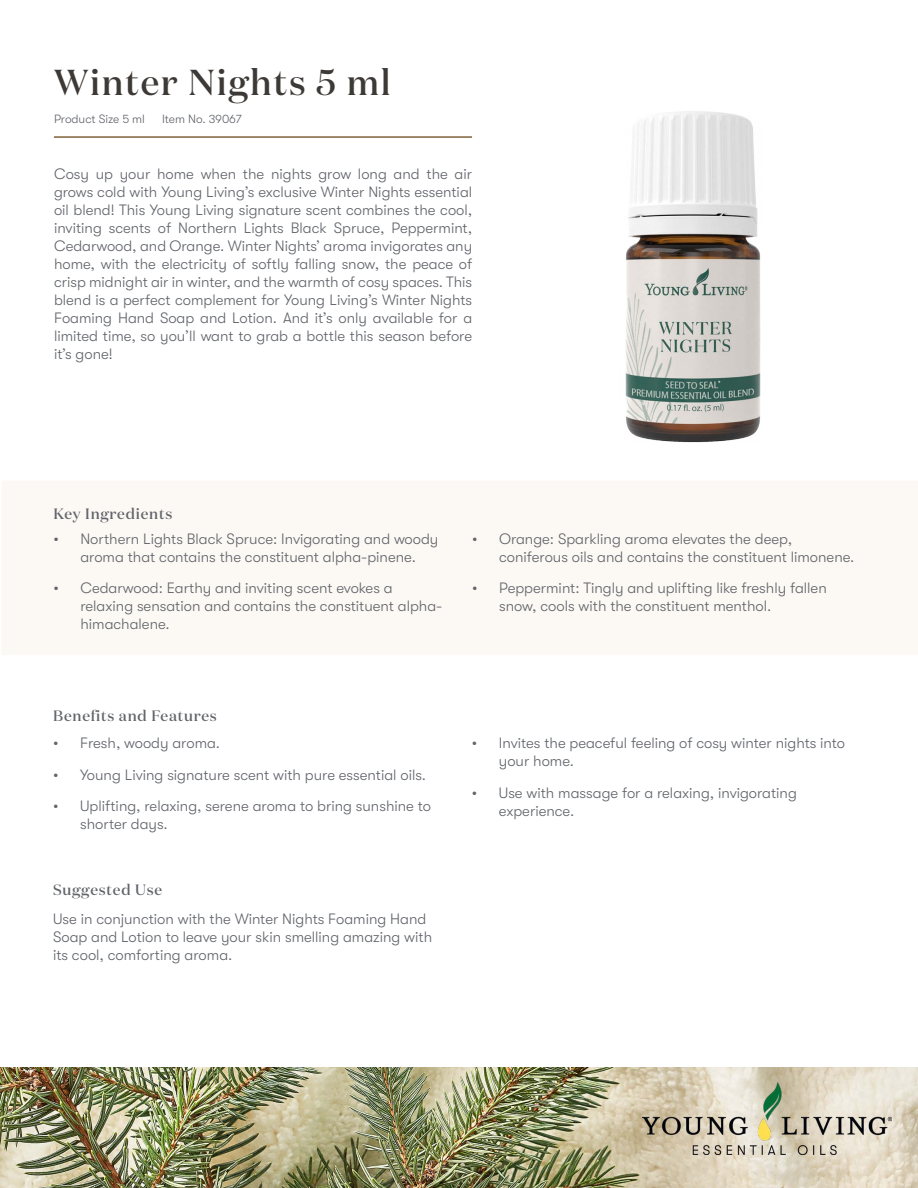
<style>
.page{position:relative;width:918px;height:1188px;background:#fff}
.page>*{position:absolute;margin:0;border:0;box-sizing:border-box;transform-origin:0 0}
.t1{font:500 36px "Domaine Display";letter-spacing:.05em;color:#3d3936}
.t2{font:300 15px/18px "GT Walsheim Pro";color:#61646a}
.t3{font:500 15px "Domaine Display";letter-spacing:.05em;color:#61646a}
.t4{font:300 12px "GT Walsheim Pro";color:#61646a}
</style>
<div class="page">
<div style="left:2px;top:481px;width:916px;height:174px;background:#fcf8f4"></div>
<img style="left:0;top:1067px;width:918px;height:121px">
<img style="left:484px;top:111px;width:418px;height:375px">
<img style="left:642px;top:1083px;width:249px;height:72px">
<hr style="left:54px;top:136px;width:418px;height:2px;background:#80623b">
<h1 class="t1" style="left:54px;top:60px;width:338px">Winter Nights 5 ml</h1>
<p class="t4" style="left:54px;top:112px;width:92px">Product Size 5 ml</p>
<p class="t4" style="left:162px;top:112px;width:81px">Item No. 39067</p>
<p class="t2" style="left:54px;top:165px;width:420px;text-align:justify">Cosy up your home when the nights grow long and the air grows cold with Young Living’s exclusive Winter Nights essential oil blend! This Young Living signature scent combines the cool, inviting scents of Northern Lights Black Spruce, Peppermint, Cedarwood, and Orange. Winter Nights’ aroma invigorates any home, with the electricity of softly falling snow, the peace of crisp midnight air in winter, and the warmth of cosy spaces. This blend is a perfect complement for Young Living’s Winter Nights Foaming Hand Soap and Lotion. And it’s only available for a limited time, so you’ll want to grab a bottle this season before it’s gone!</p>
<p class="t3" style="left:53px;top:504px;width:120px">Key Ingredients</p>
<p class="t2" style="left:53px;top:530px;width:386px;text-align:center">• Northern Lights Black Spruce: Invigorating and woody aroma that contains the constituent alpha-pinene.</p>
<p class="t2" style="left:80px;top:579px;width:364px;text-indent:-27px">• Cedarwood: Earthy and inviting scent evokes a relaxing sensation and contains the constituent alpha&shy;himachalene.</p>
<p class="t2" style="left:499px;top:530px;width:357px;text-indent:-27px">• Orange: Sparkling aroma elevates the deep, coniferous oils and contains the constituent limonene.</p>
<p class="t2" style="left:499px;top:579px;width:329px;text-indent:-27px">• Peppermint: Tingly and uplifting like freshly fallen snow, cools with the constituent menthol.</p>
<p class="t3" style="left:53px;top:706px;width:165px">Benefits and Features</p>
<p class="t2" style="left:53px;top:734px;width:169px">• Fresh, woody aroma.</p>
<p class="t2" style="left:53px;top:766px;width:374px">• Young Living signature scent with pure essential oils.</p>
<p class="t2" style="left:80px;top:797px;width:353px;text-indent:-27px">• Uplifting, relaxing, serene aroma to bring sunshine to shorter days.</p>
<p class="t3" style="left:53px;top:880px;width:111px">Suggested Use</p>
<p class="t2" style="left:53px;top:910px;width:381px">Use in conjunction with the Winter Nights Foaming Hand<br>Soap and Lotion to leave your skin smelling amazing with its cool, comforting aroma.</p>
<p class="t2" style="left:499px;top:734px;width:348px;text-indent:-27px">• Invites the peaceful feeling of cosy winter nights into your home.</p>
<p class="t2" style="left:499px;top:784px;width:300px;text-indent:-27px">• Use with massage for a relaxing, invigorating experience.</p>
</div>
